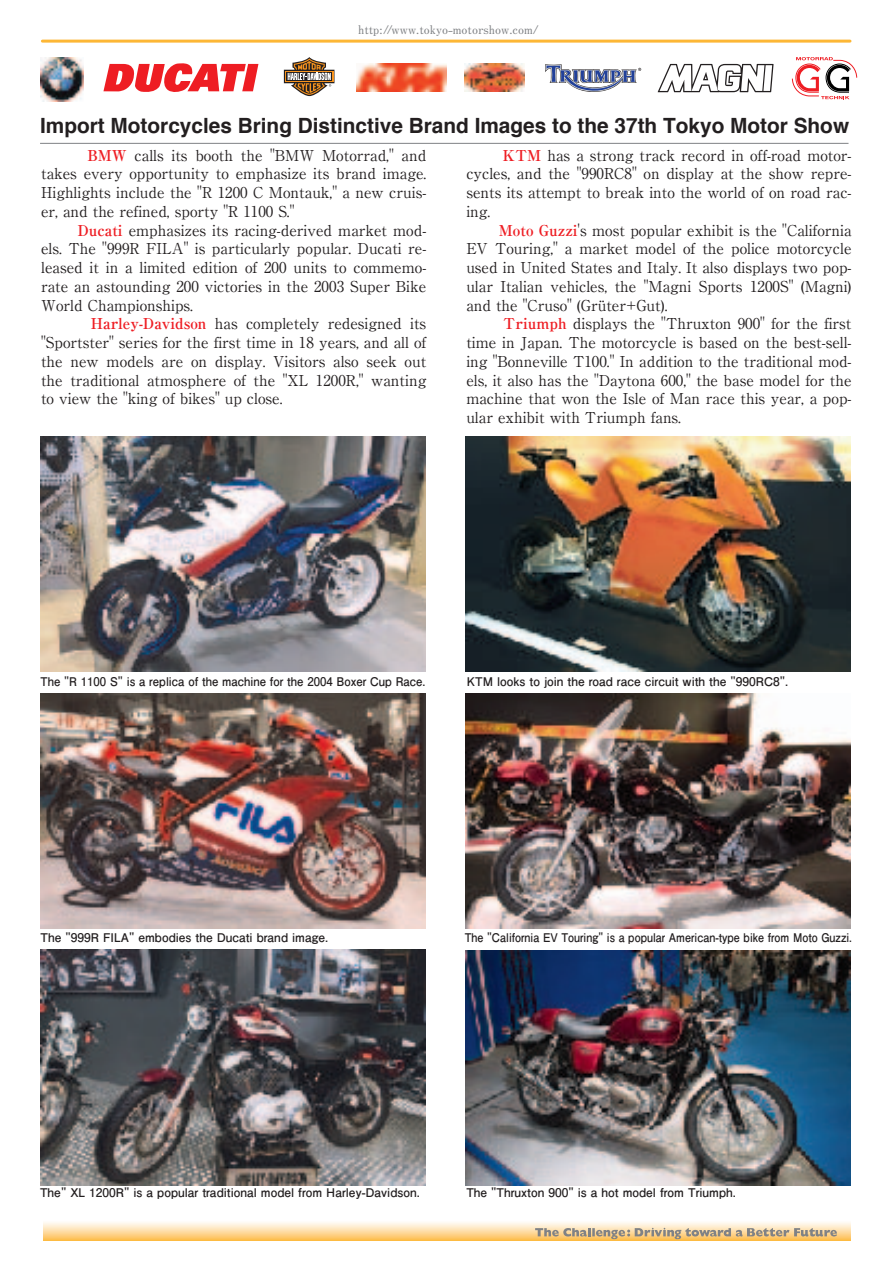
<style>
.page{position:relative;width:893px;height:1263px;background:#fff}
.page>*{position:absolute;margin:0;border:0;box-sizing:border-box;transform-origin:0 0}
.t1{font:700 21px "Helvetica";color:#231f20}
.t2{font:15px/18.8px "Ryumin Pro";color:#231f20;text-align:justify}
.t3{font:700 12px "Futo Go B101 Pro";color:#231f20}
.t4{font:700 12px "Futo Go B101 Pro";color:#231f20;scale:.9 1}
.t5{font:700 12px "Futo Go B101 Pro";color:#231f20;scale:.95 1}
.t6{font:700 12px "Futo Min A101 Pro";color:#808285}
.s1{font-weight:700;color:#ee1d23}
</style>
<div class="page">
<div style="left:43px;top:1219px;width:807px;height:22px;background:linear-gradient(to bottom,#feffff,#fec057)"></div>
<hr style="left:42px;top:40px;width:808px;height:3px;background:#fdb735">
<svg style="left:535px;top:1228px;width:302px;height:11px"></svg>
<svg style="left:284px;top:70px;width:50px;height:13px"></svg>
<div style="left:285px;top:71px;width:48px;height:11px;background:#f7931d"></div>
<div style="left:286px;top:72px;width:46px;height:9px;background:#231f20"></div>
<svg style="left:287px;top:57px;width:44px;height:39px"></svg>
<svg style="left:545px;top:64px;width:96px;height:28px"></svg>
<img style="left:464px;top:63px;width:60px;height:28px">
<img style="left:356px;top:63px;width:91px;height:29px">
<img style="left:41px;top:58px;width:43px;height:43px">
<hr style="left:40px;top:143px;width:808px;height:1px;background:#808285">
<svg style="left:103px;top:63px;width:155px;height:29px"></svg>
<svg style="left:657px;top:64px;width:116px;height:28px"></svg>
<svg style="left:792px;top:57px;width:65px;height:42px"></svg>
<img style="left:41px;top:436px;width:384px;height:236px">
<img style="left:41px;top:693px;width:384px;height:236px">
<img style="left:41px;top:950px;width:384px;height:235px">
<img style="left:466px;top:436px;width:384px;height:236px">
<img style="left:465px;top:693px;width:385px;height:236px">
<img style="left:465px;top:950px;width:385px;height:236px">
<p class="t6" style="left:358px;top:20px;width:182px">http://www.tokyo-motorshow.com/</p>
<h1 class="t1" style="left:40px;top:111px;width:810px">Import Motorcycles Bring Distinctive Brand Images to the 37th Tokyo Motor Show</h1>
<p class="t2" style="left:41px;top:145px;width:386px;text-indent:46px"><span class="s1">BMW</span> calls its booth the "BMW Motorrad," and takes every opportunity to emphasize its brand image.<br>Highlights include the "R 1200 C Montauk," a new cruis&shy;er, and the refined, sporty "R 1100 S."</p>
<p class="t2" style="left:41px;top:220px;width:386px;text-indent:36px"><span class="s1">Ducati</span> emphasizes its racing-derived market mod&shy;els. The "999R FILA" is particularly popular. Ducati re&shy;leased it in a limited edition of 200 units to commemo&shy;rate an astounding 200 victories in the 2003 Super Bike World Championships.</p>
<p class="t2" style="left:41px;top:313px;width:386px;text-indent:50px"><span class="s1">Harley-Davidson</span> has completely redesigned its "Sportster" series for the first time in 18 years, and all of the new models are on display. Visitors also seek out the traditional atmosphere of the "XL 1200R," wanting to view the "king of bikes" up close.</p>
<p class="t2" style="left:466px;top:145px;width:386px;text-indent:36px"><span class="s1">KTM</span> has a strong track record in off-road motor&shy;cycles, and the "990RC8" on display at the show repre&shy;sents its attempt to break into the world of on road rac&shy;ing.</p>
<p class="t2" style="left:466px;top:220px;width:386px;text-indent:32px"><span class="s1">Moto Guzzi</span>'s most popular exhibit is the "California EV Touring," a market model of the police motorcycle used in United States and Italy. It also displays two pop&shy;ular Italian vehicles, the "Magni Sports 1200S" (Magni) and the "Cruso" (Gruter+Gut).</p>
<p class="t2" style="left:466px;top:313px;width:386px;text-indent:37px"><span class="s1">Triumph</span> displays the "Thruxton 900" for the first time in Japan. The motorcycle is based on the best-sell&shy;ing "Bonneville T100." In addition to the traditional mod&shy;els, it also has the "Daytona 600," the base model for the machine that won the Isle of Man race this year, a pop&shy;ular exhibit with Triumph fans.</p>
<p class="t2" style="left:599px;top:286px;width:7px">..</p>
<p class="t5" style="left:41px;top:671px;width:406px">The "R 1100 S" is a replica of the machine for the 2004 Boxer Cup Race.</p>
<p class="t3" style="left:467px;top:671px;width:323px">KTM looks to join the road race circuit with the "990RC8".</p>
<p class="t3" style="left:41px;top:928px;width:289px">The "999R FILA" embodies the Ducati brand image.</p>
<p class="t4" style="left:465px;top:928px;width:432px">The "California EV Touring" is a popular American-type bike from Moto Guzzi.</p>
<p class="t3" style="left:40px;top:1183px;width:381px">The" XL 1200R" is a popular traditional model from Harley-Davidson.</p>
<p class="t3" style="left:466px;top:1183px;width:271px">The "Thruxton 900" is a hot model from Triumph.</p>
</div>
